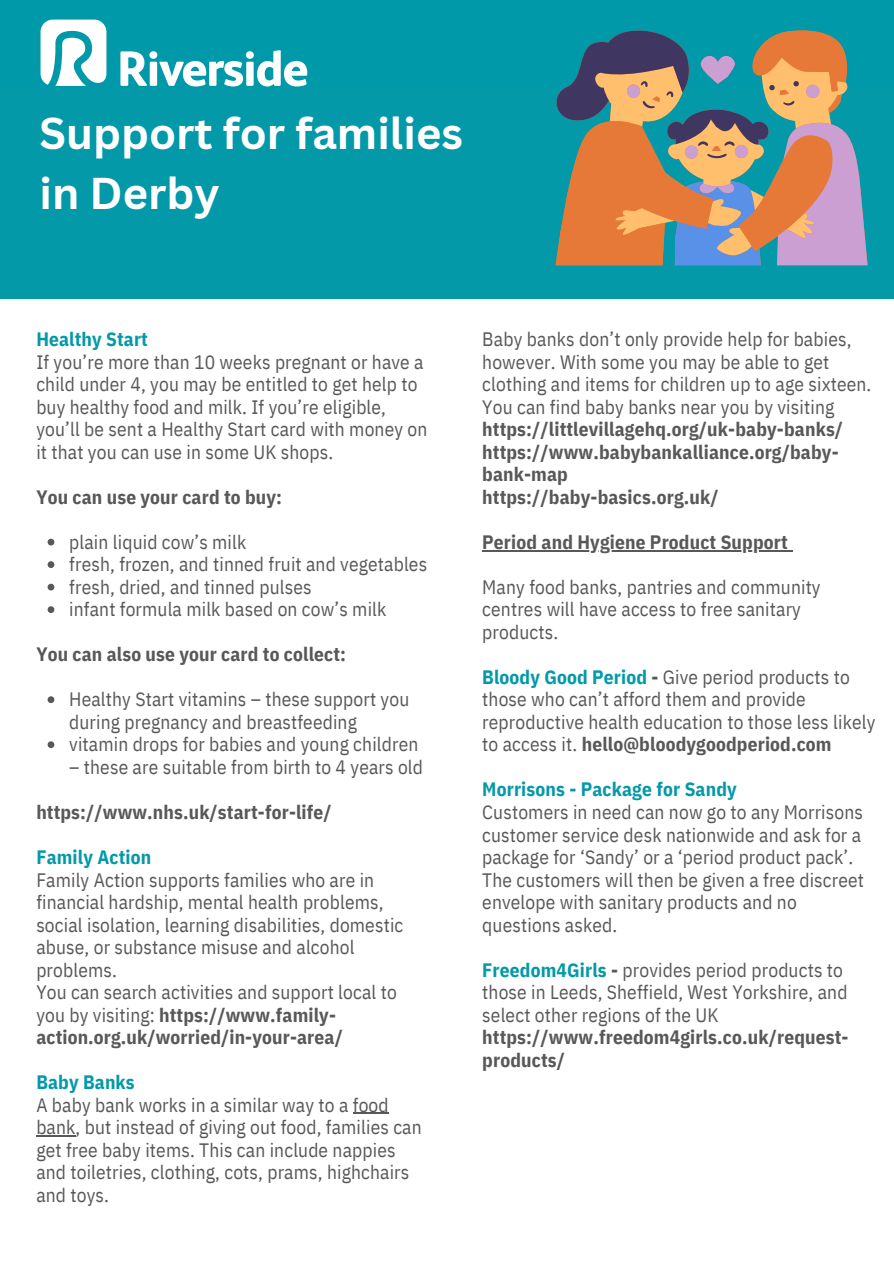
<style>
.page{position:relative;width:894px;height:1264px;background:#fff}
.page>*{position:absolute;margin:0;border:0;box-sizing:border-box;transform-origin:0 0}
.t1{font:700 43.35px/59.7px "Canva Sans";color:#fff}
.t2{font:19.35px/22.5px "IBM Plex Sans Cond";letter-spacing:.01em;color:#58585a}
.t3{font:700 19.35px/22.5px "IBM Plex Sans Cond";letter-spacing:.01em;color:#58585a}
.t4{font:700 19.35px "IBM Plex Sans Cond";letter-spacing:.01em;color:#0499a8}
.s1{font-weight:400}
.s2{font-weight:700;color:#0499a8}
.s3{font-weight:700}
</style>
<div class="page">
<div style="left:0;top:0;width:893px;height:139px;background:#0099a9"></div>
<svg style="left:120px;top:50px;width:187px;height:36px"></svg>
<svg style="left:41px;top:20px;width:65px;height:66px"></svg>
<div style="left:0;top:88px;width:893px;height:211px;background:#0499a8"></div>
<svg style="left:555px;top:30px;width:289px;height:235px;fill:#e77938"></svg>
<svg style="left:626px;top:51px;width:241px;height:214px"></svg>
<svg style="left:555px;top:30px;width:243px;height:128px"></svg>
<hr style="left:482px;top:550px;width:305px;height:1px;background:#58585a">
<svg style="left:48px;top:538px;width:6px;height:7px"></svg>
<svg style="left:48px;top:561px;width:6px;height:7px"></svg>
<svg style="left:48px;top:583px;width:6px;height:7px"></svg>
<svg style="left:48px;top:606px;width:6px;height:7px"></svg>
<svg style="left:48px;top:696px;width:6px;height:7px"></svg>
<svg style="left:48px;top:741px;width:6px;height:7px"></svg>
<hr style="left:353px;top:1112px;width:35px;height:1px;background:#58585a">
<hr style="left:36px;top:1135px;width:40px;height:1px;background:#58585a">
<p class="t1" style="left:39px;top:102px;width:425px">Support for families in Derby</p>
<p class="t4" style="left:36px;top:326px;width:113px">Healthy Start</p>
<h2 class="t2" style="left:36px;top:350px;width:392px">If you’re more than 10 weeks pregnant or have a child under 4, you may be entitled to get help to buy healthy food and milk. If you’re eligible, you’ll be sent a Healthy Start card with money on it that you can use in some UK shops.</h2>
<p class="t3" style="left:36px;top:485px;width:247px">You can use your card to buy:</p>
<p class="t2" style="left:69px;top:530px;width:178px">plain liquid cow’s milk</p>
<p class="t2" style="left:69px;top:553px;width:359px">fresh, frozen, and tinned fruit and vegetables</p>
<p class="t2" style="left:69px;top:575px;width:244px">fresh, dried, and tinned pulses</p>
<p class="t2" style="left:69px;top:598px;width:318px">infant formula milk based on cow’s milk</p>
<p class="t3" style="left:36px;top:643px;width:311px">You can also use your card to collect:</p>
<p class="t2" style="left:69px;top:688px;width:341px">Healthy Start vitamins – these support you during pregnancy and breastfeeding</p>
<p class="t2" style="left:69px;top:733px;width:350px">vitamin drops for babies and young children</p>
<p class="t2" style="left:69px;top:755px;width:355px">– these are suitable from birth to 4 years old</p>
<p class="t3" style="left:36px;top:800px;width:297px">https://www.nhs.uk/start-for-life/</p>
<h2 class="t4" style="left:36px;top:844px;width:116px">Family Action</h2>
<p class="t2" style="left:36px;top:868px;width:368px">Family Action supports families who are in financial hardship, mental health problems, social isolation, learning disabilities, domestic abuse, or substance misuse and alcohol problems.</p>
<p class="t3" style="left:36px;top:980px;width:362px"><span class="s1">You can search activities and support local to you by visiting:</span> https://www.family&shy;action.org.uk/worried/in-your-area/</p>
<p class="t4" style="left:36px;top:1069px;width:100px">Baby Banks</p>
<p class="t2" style="left:36px;top:1093px;width:387px">A baby bank works in a similar way to a food bank, but instead of giving out food, families can get free baby items. This can include nappies and toiletries, clothing, cots, prams, highchairs and toys.</p>
<p class="t2" style="left:482px;top:328px;width:390px">Baby banks don’t only provide help for babies, however. With some you may be able to get clothing and items for children up to age sixteen.</p>
<h1 class="t2" style="left:482px;top:395px;width:353px">You can find baby banks near you by visiting</h1>
<p class="t3" style="left:482px;top:418px;width:362px">https://littlevillagehq.org/uk-baby-banks/</p>
<p class="t3" style="left:482px;top:440px;width:358px">https://www.babybankalliance.org/baby&shy;bank-map</p>
<p class="t3" style="left:482px;top:485px;width:238px">https://baby-basics.org.uk/</p>
<h2 class="t3" style="left:482px;top:530px;width:307px">Period and Hygiene Product Support</h2>
<p class="t2" style="left:482px;top:575px;width:340px">Many food banks, pantries and community centres will have access to free sanitary products.</p>
<p class="t2" style="left:482px;top:665px;width:394px"><span class="s2">Bloody Good Period</span> <span class="s3">-</span> Give period products to those who can’t afford them and provide reproductive health education to those less likely to access it. <span class="s3">hello@bloodygoodperiod.com</span></p>
<p class="t4" style="left:482px;top:776px;width:256px">Morrisons - Package for Sandy</p>
<p class="t2" style="left:482px;top:800px;width:383px">Customers in need can now go to any Morrisons customer service desk nationwide and ask for a package for ‘Sandy’ or a ‘period product pack’.<br>The customers will then be given a free discreet envelope with sanitary products and no questions asked.</p>
<h2 class="t2" style="left:482px;top:958px;width:366px"><span class="s2">Freedom4Girls</span> <span class="s3">-</span> provides period products to those in Leeds, Sheffield, West Yorkshire, and select other regions of the UK</h2>
<p class="t3" style="left:482px;top:1025px;width:367px">https://www.freedom4girls.co.uk/request&shy;products/</p>
</div>
